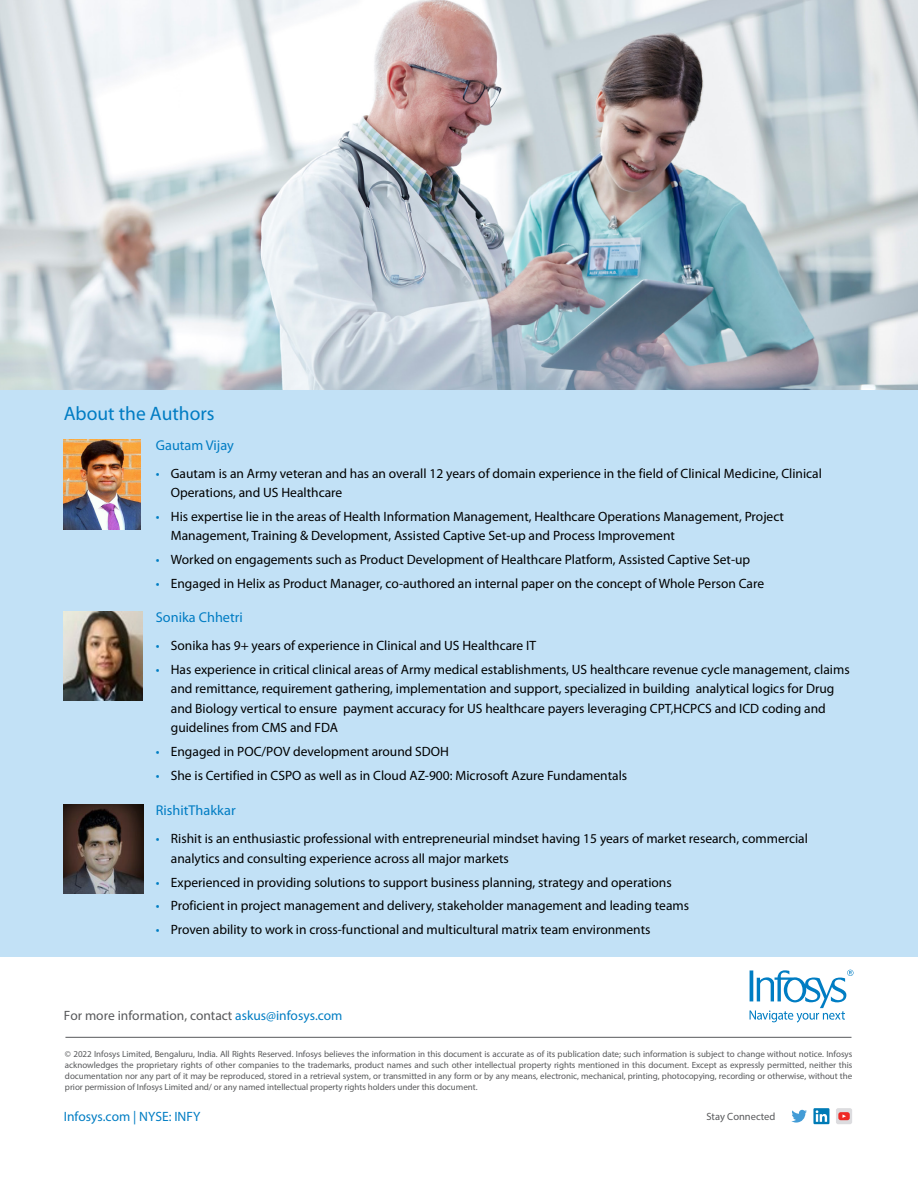
<style>
.page{position:relative;width:918px;height:1188px;background:#fff}
.page>*{position:absolute;margin:0;border:0;box-sizing:border-box;transform-origin:0 0}
.t1{font:19.5px "Myriad Pro";color:#007cc3}
.t2{font:14.25px "Myriad Pro";color:#007cc3}
.t3{font:13.5px/19.5px "Myriad Pro";color:#000}
.t4{font:13.5px "Myriad Pro";color:#58595b}
.t5{font:13.5px "Myriad Pro";color:#007dc3}
.t6{font:10.5px "Myriad Pro";color:#58595b}
.t7{font:9px/10.8px "Myriad Pro";letter-spacing:-.005em;color:#58595b;text-align:justify}
.s1{color:#007dc3}
</style>
<div class="page">
<svg style="left:791px;top:1110px;width:16px;height:13px"></svg>
<svg style="left:813px;top:1108px;width:16px;height:16px"></svg>
<svg style="left:816px;top:1110px;width:11px;height:12px"></svg>
<div style="left:836px;top:1108px;width:16px;height:16px;background:#dcdcdf;border-radius:2px"></div>
<svg style="left:838px;top:1112px;width:12px;height:8px"></svg>
<svg style="left:750px;top:970px;width:104px;height:53px"></svg>
<hr style="left:65px;top:1037px;width:787px;height:1px;background:#58595b">
<div style="left:0;top:387px;width:918px;height:570px;background:#c2e1f6"></div>
<img style="left:0;top:0;width:918px;height:389px">
<img style="left:64px;top:439px;width:77px;height:90px">
<img style="left:64px;top:611px;width:78px;height:90px">
<img style="left:64px;top:805px;width:79px;height:89px">
<h1 class="t1" style="left:64px;top:401px;width:152px">About the Authors</h1>
<p class="t2" style="left:156px;top:436px;width:80px">Gautam Vijay</p>
<p class="t3" style="left:171px;top:463px;width:653px;text-indent:-15px"><span class="s1">•</span> Gautam is an Army veteran and has an overall 12 years of domain experience in the field of Clinical Medicine, Clinical<br>Operations, and US Healthcare</p>
<p class="t3" style="left:171px;top:506px;width:615px;text-indent:-15px"><span class="s1">•</span> His expertise lie in the areas of Health Information Management, Healthcare Operations Management, Project<br>Management, Training &amp; Development, Assisted Captive Set-up and Process Improvement</p>
<p class="t3" style="left:156px;top:550px;width:596px"><span class="s1">•</span> Worked on engagements such as Product Development of Healthcare Platform, Assisted Captive Set-up</p>
<p class="t3" style="left:156px;top:573px;width:610px"><span class="s1">•</span> Engaged in Helix as Product Manager, co-authored an internal paper on the concept of Whole Person Care</p>
<p class="t2" style="left:156px;top:608px;width:88px">Sonika Chhetri</p>
<p class="t3" style="left:156px;top:635px;width:382px"><span class="s1">•</span> Sonika has 9+ years of experience in Clinical and US Healthcare IT</p>
<p class="t3" style="left:171px;top:659px;width:680px;text-indent:-15px"><span class="s1">•</span> Has experience in critical clinical areas of Army medical establishments, US healthcare revenue cycle management, claims and remittance, requirement gathering, implementation and support, specialized in building analytical logics for Drug and Biology vertical to ensure payment accuracy for US healthcare payers leveraging CPT,HCPCS and ICD coding and guidelines from CMS and FDA</p>
<p class="t3" style="left:156px;top:741px;width:295px"><span class="s1">•</span> Engaged in POC/POV development around SDOH</p>
<p class="t3" style="left:156px;top:765px;width:473px"><span class="s1">•</span> She is Certified in CSPO as well as in Cloud AZ-900: Microsoft Azure Fundamentals</p>
<p class="t2" style="left:156px;top:802px;width:81px">RishitThakkar</p>
<p class="t3" style="left:171px;top:829px;width:639px;text-indent:-15px"><span class="s1">•</span> Rishit is an enthusiastic professional with entrepreneurial mindset having 15 years of market research, commercial analytics and consulting experience across all major markets</p>
<p class="t3" style="left:156px;top:872px;width:517px"><span class="s1">•</span> Experienced in providing solutions to support business planning, strategy and operations</p>
<p class="t3" style="left:156px;top:896px;width:535px"><span class="s1">•</span> Proficient in project management and delivery, stakeholder management and leading teams</p>
<p class="t3" style="left:156px;top:920px;width:496px"><span class="s1">•</span> Proven ability to work in cross-functional and multicultural matrix team environments</p>
<p class="t4" style="left:64px;top:1007px;width:280px">For more information, contact <span class="s1">askus@infosys.com</span></p>
<p class="t7" style="left:65px;top:1049px;width:789px">© 2022 Infosys Limited, Bengaluru, India. All Rights Reserved. Infosys believes the information in this document is accurate as of its publication date; such information is subject to change without notice. Infosys acknowledges the proprietary rights of other companies to the trademarks, product names and such other intellectual property rights mentioned in this document. Except as expressly permitted, neither this documentation nor any part of it may be reproduced, stored in a retrieval system, or transmitted in any form or by any means, electronic, mechanical, printing, photocopying, recording or otherwise, without the prior permission of Infosys Limited and/ or any named intellectual property rights holders under this document.</p>
<p class="t5" style="left:64px;top:1108px;width:138px">Infosys.com | NYSE: INFY</p>
<p class="t6" style="left:706px;top:1110px;width:70px">Stay Connected</p>
</div>
